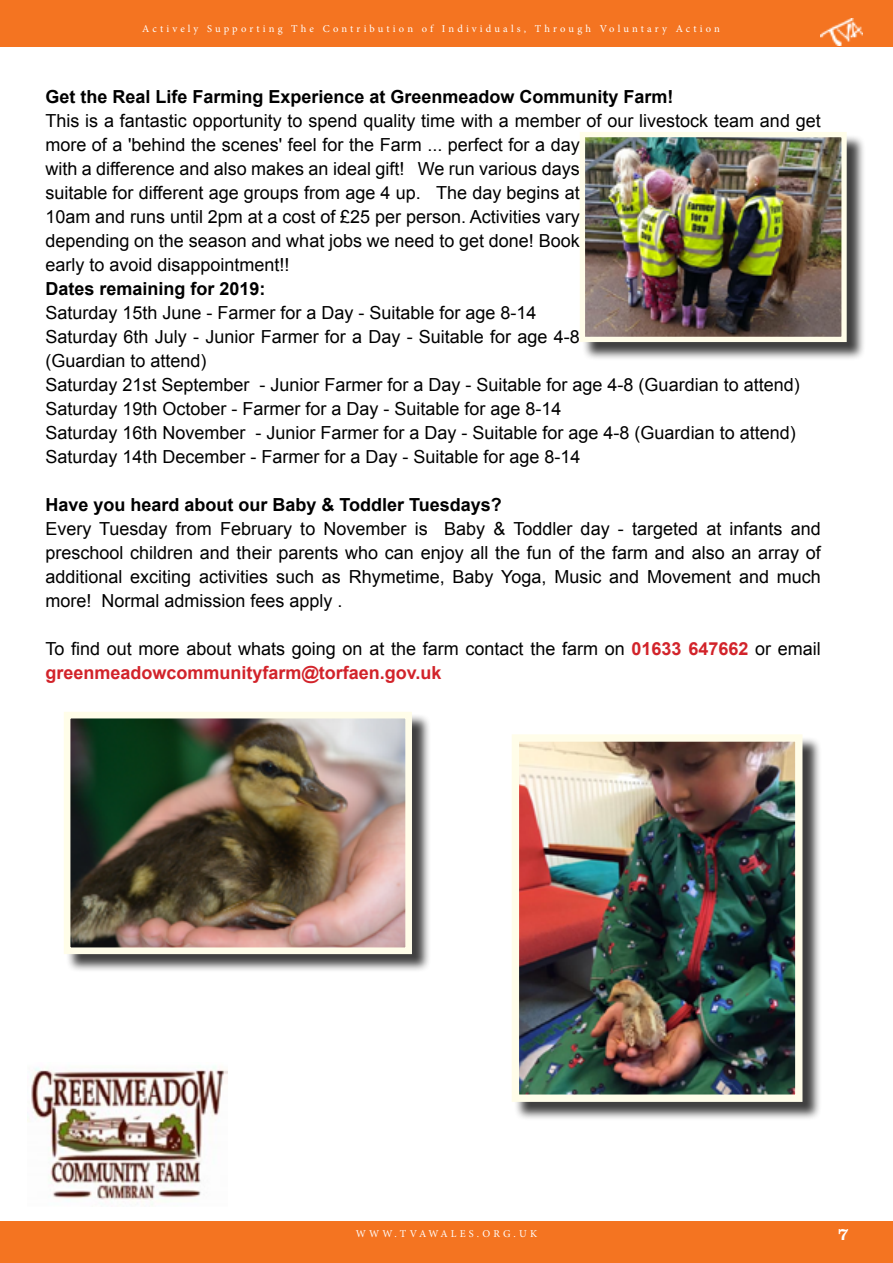
<style>
.page{position:relative;width:893px;height:1263px;background:#fff}
.page>*{position:absolute;margin:0;border:0;box-sizing:border-box;transform-origin:0 0}
.t1{font:18px/24px "Arial";color:#000}
.t2{font:700 18px "Arial";color:#000}
.t3{font:18px "Clarendon";color:#fff}
.t4{font:10.5px "Minion Pro";letter-spacing:.295em;color:#fff}
.s1{font-weight:700;color:#d2232a}
</style>
<div class="page">
<div style="left:0;top:1221px;width:893px;height:42px;background:#f47421"></div>
<div style="left:0;top:0;width:893px;height:47px;background:#f47421"></div>
<img style="left:821px;top:18px;width:41px;height:28px">
<img style="left:28px;top:1066px;width:200px;height:139px">
<div style="left:66px;top:714px;width:365px;height:258px;background:#000;opacity:.75"></div>
<img style="left:72px;top:720px;width:332px;height:226px">
<div style="left:64px;top:712px;width:348px;height:242px;border:7px solid #fffde9"></div>
<div style="left:514px;top:737px;width:308px;height:384px;background:#000;opacity:.75"></div>
<img style="left:520px;top:742px;width:274px;height:352px">
<div style="left:512px;top:734px;width:290px;height:368px;border:7px solid #fffde9"></div>
<div style="left:582px;top:135px;width:284px;height:226px;background:#000;opacity:.75"></div>
<img style="left:586px;top:138px;width:255px;height:198px">
<div style="left:580px;top:132px;width:267px;height:210px;border:5px solid #fffde9"></div>
<p class="t4" style="left:142px;top:21px;width:579px">Actively Supporting The Contribution of Individuals, Through Voluntary Action</p>
<p class="t2" style="left:45px;top:85px;width:630px">Get the Real Life Farming Experience at Greenmeadow Community Farm!</p>
<p class="t1" style="left:45px;top:109px;width:777px">This is a fantastic opportunity to spend quality time with a member of our livestock team and get more of a 'behind the scenes' feel for the Farm ... perfect for a day<br>with a difference and also makes an ideal gift! We run various days<br>suitable for different age groups from age 4 up. The day begins at<br>10am and runs until 2pm at a cost of £25 per person. Activities vary<br>depending on the season and what jobs we need to get done! Book<br>early to avoid disappointment!!</p>
<p class="t2" style="left:45px;top:277px;width:222px">Dates remaining for 2019:</p>
<p class="t1" style="left:45px;top:301px;width:756px">Saturday 15th June - Farmer for a Day - Suitable for age 8-14<br>Saturday 6th July - Junior Farmer for a Day - Suitable for age 4-8<br>(Guardian to attend)<br>Saturday 21st September - Junior Farmer for a Day - Suitable for age 4-8 (Guardian to attend)<br>Saturday 19th October - Farmer for a Day - Suitable for age 8-14<br>Saturday 16th November - Junior Farmer for a Day - Suitable for age 4-8 (Guardian to attend)<br>Saturday 14th December - Farmer for a Day - Suitable for age 8-14</p>
<p class="t2" style="left:45px;top:493px;width:458px">Have you heard about our Baby &amp; Toddler Tuesdays?</p>
<p class="t1" style="left:45px;top:517px;width:777px;text-align:justify">Every Tuesday from February to November is Baby &amp; Toddler day - targeted at infants and preschool children and their parents who can enjoy all the fun of the farm and also an array of additional exciting activities such as Rhymetime, Baby Yoga, Music and Movement and much more! Normal admission fees apply .</p>
<p class="t1" style="left:45px;top:637px;width:777px">To find out more about whats going on at the farm contact the farm on <span class="s1">01633 647662</span> or email <span class="s1">greenmeadowcommunityfarm@torfaen.gov.uk</span></p>
<p class="t4" style="left:356px;top:1226px;width:183px">WWW.TVAWALES.ORG.UK</p>
<p class="t3" style="left:838px;top:1224px;width:12px">7</p>
</div>
